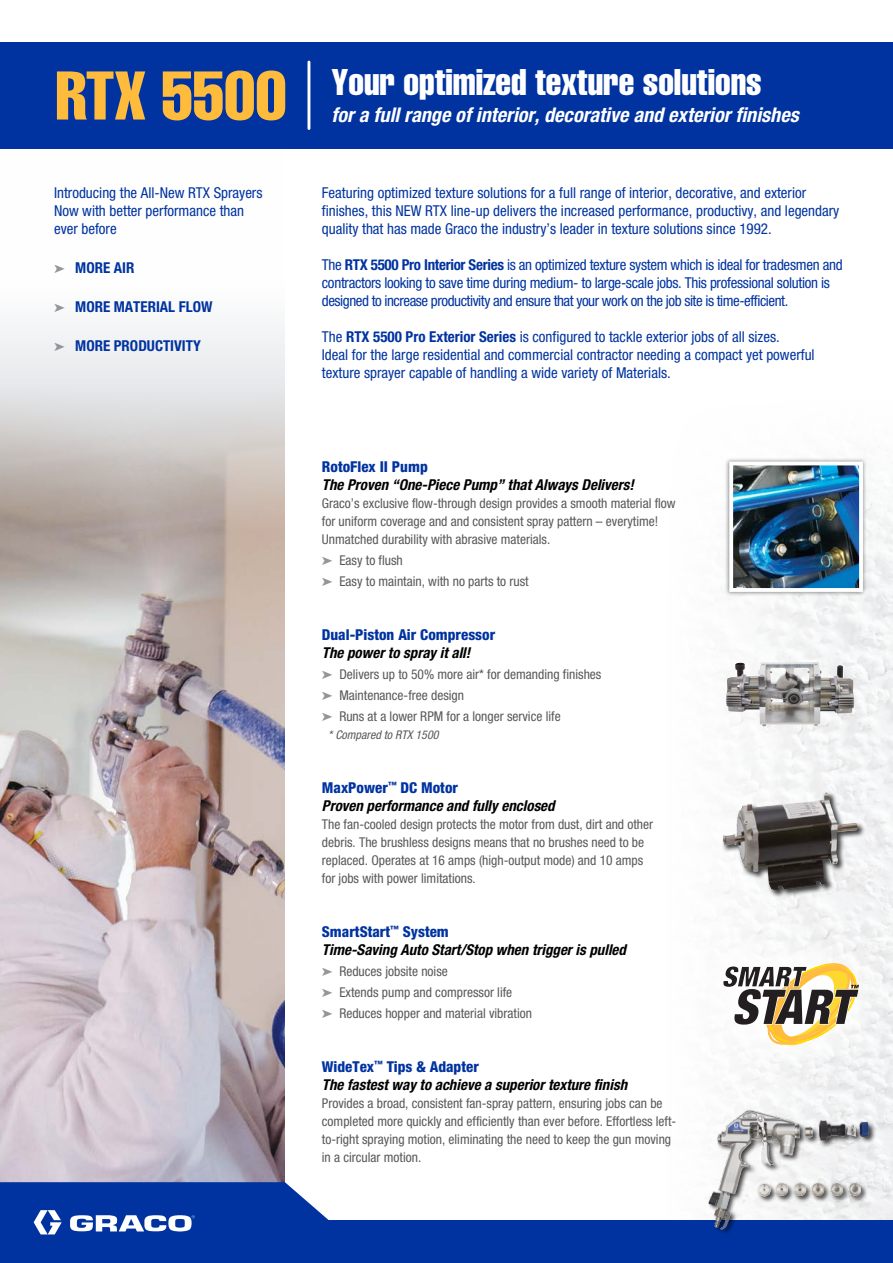
<style>
.page{position:relative;width:893px;height:1263px;background:#fff}
.page>*{position:absolute;margin:0;border:0;box-sizing:border-box;transform-origin:0 0}
.t1{font:36.45px "Helvetica LT Std Comp";color:#fff}
.t2{font:italic 700 condensed 20.25px "Helvetica Neue LT Std";color:#fff}
.t3{font:condensed 15px/18px "Helvetica Neue LT Std";color:#0033a0}
.t4{font:condensed 15px/18px "Helvetica Neue LT Std";letter-spacing:-.02em;color:#0033a0}
.t5{font:italic 700 condensed 15px/18px "Helvetica Neue LT Std";color:#000}
.t6{font:700 condensed 15px "Helvetica Neue LT Std";color:#0033a0}
.t7{font:800 condensed 15px "Helvetica Neue LT Std";color:#0033a0}
.t8{font:condensed 13.5px/18px "Helvetica Neue LT Std";color:#58595b}
.t9{font:italic condensed 12px "Helvetica Neue LT Std";color:#58595b}
.s1{font-size:67.5px;color:#ffbb3c}
.s2{color:#939598}
.s3{font-weight:700}
.s4{font-weight:800;font-style:normal;color:#0033a0}
</style>
<div class="page">
<img style="left:716px;top:478px;width:177px;height:742px">
<div style="left:0;top:325px;width:285px;height:55px;background:#eef0f1"></div>
<img style="left:0;top:380px;width:285px;height:802px">
<div style="left:0;top:43px;width:893px;height:106px;background:#0033a0"></div>
<div style="left:0;top:1220px;width:893px;height:43px;background:#0033a0"></div>
<div style="left:725px;top:457px;width:143px;height:139px;background:#000;opacity:.5"></div>
<img style="left:727px;top:460px;width:138px;height:134px">
<svg style="left:0;top:1182px;width:329px;height:53px"></svg>
<div style="left:722px;top:791px;width:143px;height:107px;background:#000;opacity:.75"></div>
<img style="left:723px;top:792px;width:135px;height:98px">
<img style="left:725px;top:662px;width:130px;height:64px">
<img style="left:708px;top:1104px;width:168px;height:130px">
<img style="left:754px;top:1174px;width:112px;height:28px">
<div style="left:689px;top:940px;width:192px;height:120px;background:#fff"></div>
<svg style="left:723px;top:963px;width:136px;height:82px"></svg>
<hr style="left:307px;top:62px;width:3px;height:67px;background:#fff">
<h1 class="t1" style="left:56px;top:59px;width:708px"><span class="s1">RTX 5500</span> Your optimized texture solutions</h1>
<h2 class="t2" style="left:332px;top:102px;width:469px">for a full range of interior, decorative and exterior finishes</h2>
<p class="t3" style="left:54px;top:183px;width:210px">Introducing the All-New RTX Sprayers<br>Now with better performance than ever before</p>
<p class="t6" style="left:54px;top:258px;width:82px"><span class="s2">➤</span> MORE AIR</p>
<p class="t6" style="left:54px;top:297px;width:160px"><span class="s2">➤</span> MORE MATERIAL FLOW</p>
<p class="t6" style="left:54px;top:336px;width:148px"><span class="s2">➤</span> MORE PRODUCTIVITY</p>
<p class="t3" style="left:322px;top:183px;width:519px">Featuring optimized texture solutions for a full range of interior, decorative, and exterior finishes, this NEW RTX line-up delivers the increased performance, productivy, and legendary quality that has made Graco the industry’s leader in texture solutions since 1992.</p>
<p class="t4" style="left:322px;top:255px;width:522px">The <span class="s3">RTX 5500 Pro Interior Series</span> is an optimized texture system which is ideal for tradesmen and contractors looking to save time during medium- to large-scale jobs. This professional solution is designed to increase productivity and ensure that your work on the job site is time-efficient.</p>
<p class="t3" style="left:322px;top:327px;width:494px">The <span class="s3">RTX 5500 Pro Exterior Series</span> is configured to tackle exterior jobs of all sizes.<br>Ideal for the large residential and commercial contractor needing a compact yet powerful texture sprayer capable of handling a wide variety of Materials.</p>
<p class="t7" style="left:322px;top:458px;width:107px">RotoFlex II Pump</p>
<p class="t5" style="left:322px;top:476px;width:314px">The Proven “One-Piece Pump” that Always Delivers!</p>
<p class="t8" style="left:322px;top:494px;width:355px">Graco’s exclusive flow-through design provides a smooth material flow for uniform coverage and and consistent spray pattern – everytime!<br>Unmatched durability with abrasive materials.</p>
<p class="t8" style="left:322px;top:550px;width:208px;line-height:21px"><span class="s2">➤</span> Easy to flush<br><span class="s2">➤</span> Easy to maintain, with no parts to rust</p>
<p class="t7" style="left:322px;top:626px;width:175px">Dual-Piston Air Compressor</p>
<p class="t5" style="left:322px;top:644px;width:150px">The power to spray it all!</p>
<p class="t8" style="left:322px;top:664px;width:281px;line-height:21px"><span class="s2">➤</span> Delivers up to 50% more air* for demanding finishes <span class="s2">➤</span> Maintenance-free design<br><span class="s2">➤</span> Runs at a lower RPM for a longer service life</p>
<p class="t9" style="left:328px;top:728px;width:112px">* Compared to RTX 1500</p>
<p class="t5" style="left:322px;top:779px;width:234px"><span class="s4">MaxPower</span><sup>™</sup> <span class="s4">DC Motor<br></span>Proven performance and fully enclosed</p>
<p class="t8" style="left:322px;top:815px;width:333px">The fan-cooled design protects the motor from dust, dirt and other debris. The brushless designs means that no brushes need to be replaced. Operates at 16 amps (high-output mode) and 10 amps for jobs with power limitations.</p>
<p class="t5" style="left:322px;top:923px;width:306px"><span class="s4">SmartStart</span><sup>™</sup> <span class="s4">System<br></span>Time-Saving Auto Start/Stop when trigger is pulled</p>
<p class="t8" style="left:322px;top:961px;width:212px;line-height:21px"><span class="s2">➤</span> Reduces jobsite noise<br><span class="s2">➤</span> Extends pump and compressor life<br><span class="s2">➤</span> Reduces hopper and material vibration</p>
<p class="t5" style="left:322px;top:1058px;width:307px"><span class="s4">WideTex</span><sup>™</sup> <span class="s4">Tips &amp; Adapter<br></span>The fastest way to achieve a superior texture finish</p>
<p class="t8" style="left:322px;top:1094px;width:356px">Provides a broad, consistent fan-spray pattern, ensuring jobs can be completed more quickly and efficiently than ever before. Effortless left&shy;to-right spraying motion, eliminating the need to keep the gun moving in a circular motion.</p>
</div>
